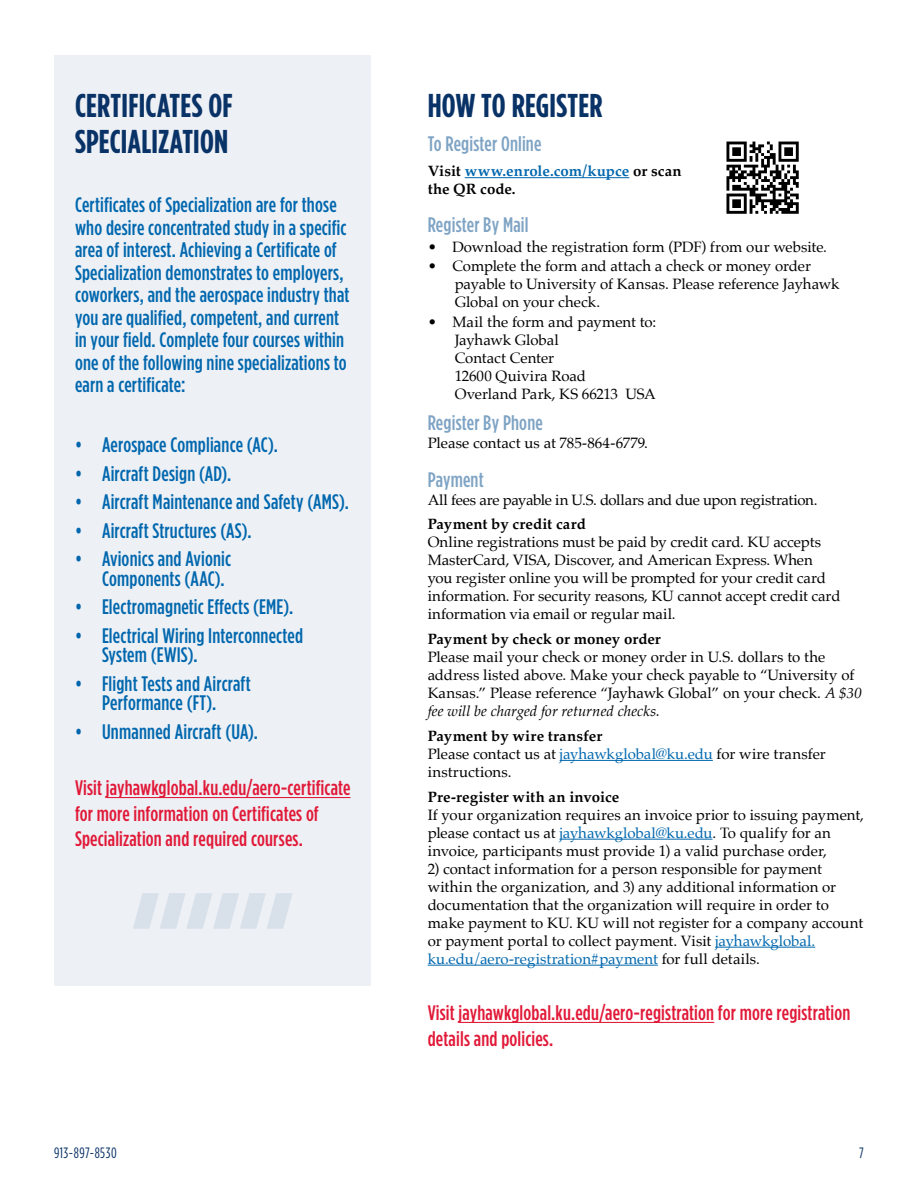
<style>
.page{position:relative;width:918px;height:1188px;background:#fff}
.page>*{position:absolute;margin:0;border:0;box-sizing:border-box;transform-origin:0 0}
.catalog-dark_blue_headline{font:700 33px "Gotham Condensed";letter-spacing:.01em;color:#093266}
.catalog-blue_subhead{font:500 21px/22.5px "Gotham Condensed";letter-spacing:.01em;color:#0067ae}
.catalog-terracotta_small_subhead{font:500 21px/25.2px "Gotham Condensed";letter-spacing:.01em;color:#e11837}
.catalog-blue_subhead-2{font:500 21px "Gotham Condensed";letter-spacing:.01em;color:#7ea3c4}
.catalog-text{font:15px/18px "Palatino";letter-spacing:-.005em;color:#000}
.catalog-text-tight-bold{font:700 15px/18px "Palatino";letter-spacing:.005em;color:#000}
.t1{font:15px "Gotham Condensed";letter-spacing:.035em;color:#093266}
.s1{color:#0067ae}
.s2{font-weight:700}
.s3{font-style:italic}
</style>
<div class="page">
<div style="left:55px;top:55px;width:316px;height:931px;background:#edf0f5"></div>
<hr style="left:106px;top:797px;width:245px;height:1px;background:#e11837">
<hr style="left:465px;top:177px;width:164px;height:1px;background:#0067ae">
<hr style="left:560px;top:760px;width:153px;height:1px;background:#0067ae">
<hr style="left:559px;top:839px;width:154px;height:1px;background:#0067ae">
<hr style="left:715px;top:947px;width:100px;height:1px;background:#0067ae">
<hr style="left:428px;top:965px;width:230px;height:1px;background:#0067ae">
<hr style="left:459px;top:1022px;width:255px;height:1px;background:#e11837">
<svg style="left:726px;top:142px;width:73px;height:72px"></svg>
<svg style="left:133px;top:893px;width:159px;height:36px"></svg>
<p class="catalog-dark_blue_headline" style="left:75px;top:86px;width:159px">CERTIFICATES OF</p>
<p class="catalog-dark_blue_headline" style="left:75px;top:122px;width:155px">SPECIALIZATION</p>
<p class="catalog-blue_subhead" style="left:75px;top:194px;width:276px">Certificates of Specialization are for those who desire concentrated study in a specific area of interest. Achieving a Certificate of Specialization demonstrates to employers, coworkers, and the aerospace industry that you are qualified, competent, and current in your field. Complete four courses within one of the following nine specializations to earn a certificate:</p>
<p class="catalog-blue_subhead" style="left:75px;top:434px;width:204px">• Aerospace Compliance (AC).</p>
<p class="catalog-blue_subhead" style="left:75px;top:462px;width:158px">• Aircraft Design (AD).</p>
<p class="catalog-blue_subhead" style="left:75px;top:491px;width:275px">• Aircraft Maintenance and Safety (AMS).</p>
<p class="catalog-blue_subhead" style="left:75px;top:519px;width:178px">• Aircraft Structures (AS).</p>
<p class="catalog-blue_subhead" style="left:75px;top:549px;width:158px;line-height:19.5px;text-align:right">• Avionics and Avionic<br>Components (AAC).</p>
<p class="catalog-blue_subhead" style="left:75px;top:596px;width:220px">• Electromagnetic Effects (EME).</p>
<p class="catalog-blue_subhead" style="left:102px;top:626px;width:203px;line-height:19.5px;text-indent:-27px">• Electrical Wiring Interconnected<br>System (EWIS).</p>
<p class="catalog-blue_subhead" style="left:75px;top:674px;width:177px;line-height:19.5px;text-align:center">• Flight Tests and Aircraft<br>Performance (FT).</p>
<p class="catalog-blue_subhead" style="left:75px;top:720px;width:185px">• Unmanned Aircraft (UA).</p>
<p class="catalog-terracotta_small_subhead" style="left:75px;top:775px;width:277px">Visit jayhawkglobal.ku.edu/aero-certificate for more information on Certificates of<br>Specialization and required courses.</p>
<p class="catalog-dark_blue_headline" style="left:428px;top:86px;width:176px">HOW TO REGISTER</p>
<p class="catalog-blue_subhead-2" style="left:428px;top:132px;width:115px">To Register Online</p>
<p class="catalog-text-tight-bold" style="left:428px;top:162px;width:256px">Visit <span class="s1">www.enrole.com/kupce</span> or scan the QR code.</p>
<p class="catalog-blue_subhead-2" style="left:428px;top:213px;width:102px">Register By Mail</p>
<p class="catalog-text" style="left:428px;top:238px;width:401px">• Download the registration form (PDF) from our website.</p>
<p class="catalog-text" style="left:455px;top:257px;width:386px;text-indent:-27px">• Complete the form and attach a check or money order payable to University of Kansas. Please reference Jayhawk<br>Global on your check.</p>
<p class="catalog-text" style="left:455px;top:313px;width:203px;text-indent:-27px">• Mail the form and payment to:<br>Jayhawk Global<br>Contact Center<br>12600 Quivira Road<br>Overland Park, KS 66213 USA</p>
<p class="catalog-blue_subhead-2" style="left:428px;top:411px;width:117px">Register By Phone</p>
<p class="catalog-text" style="left:428px;top:434px;width:222px">Please contact us at 785-864-6779.</p>
<p class="catalog-blue_subhead-2" style="left:428px;top:467px;width:58px">Payment</p>
<p class="catalog-text" style="left:428px;top:490px;width:391px">All fees are payable in U.S. dollars and due upon registration.</p>
<p class="catalog-text" style="left:428px;top:515px;width:414px"><span class="s2">Payment by credit card<br></span>Online registrations must be paid by credit card. KU accepts MasterCard, VISA, Discover, and American Express. When you register online you will be prompted for your credit card information. For security reasons, KU cannot accept credit card information via email or regular mail.</p>
<p class="catalog-text" style="left:428px;top:630px;width:436px"><span class="s2">Payment by check or money order<br></span>Please mail your check or money order in U.S. dollars to the address listed above. Make your check payable to “University of Kansas.” Please reference “Jayhawk Global” on your check. <span class="s3">A $30 fee will be charged for returned checks.</span></p>
<p class="catalog-text" style="left:428px;top:727px;width:400px"><span class="s2">Payment by wire transfer<br></span>Please contact us at <span class="s1">jayhawkglobal@ku.edu</span> for wire transfer instructions.</p>
<p class="catalog-text" style="left:428px;top:787px;width:438px"><span class="s2">Pre-register with an invoice<br></span>If your organization requires an invoice prior to issuing payment, please contact us at <span class="s1">jayhawkglobal@ku.edu</span>. To qualify for an invoice, participants must provide 1) a valid purchase order,</p>
<p class="catalog-text" style="left:428px;top:859px;width:437px">2) contact information for a person responsible for payment within the organization, and 3) any additional information or documentation that the organization will require in order to make payment to KU. KU will not register for a company account or payment portal to collect payment. Visit <span class="s1">jayhawkglobal. ku.edu/aero-registration#payment</span> for full details.</p>
<p class="catalog-terracotta_small_subhead" style="left:428px;top:1000px;width:424px">Visit jayhawkglobal.ku.edu/aero-registration for more registration details and policies.</p>
<p class="t1" style="left:54px;top:1144px;width:64px">913-897-8530</p>
<p class="t1" style="left:859px;top:1144px;width:6px">7</p>
</div>
